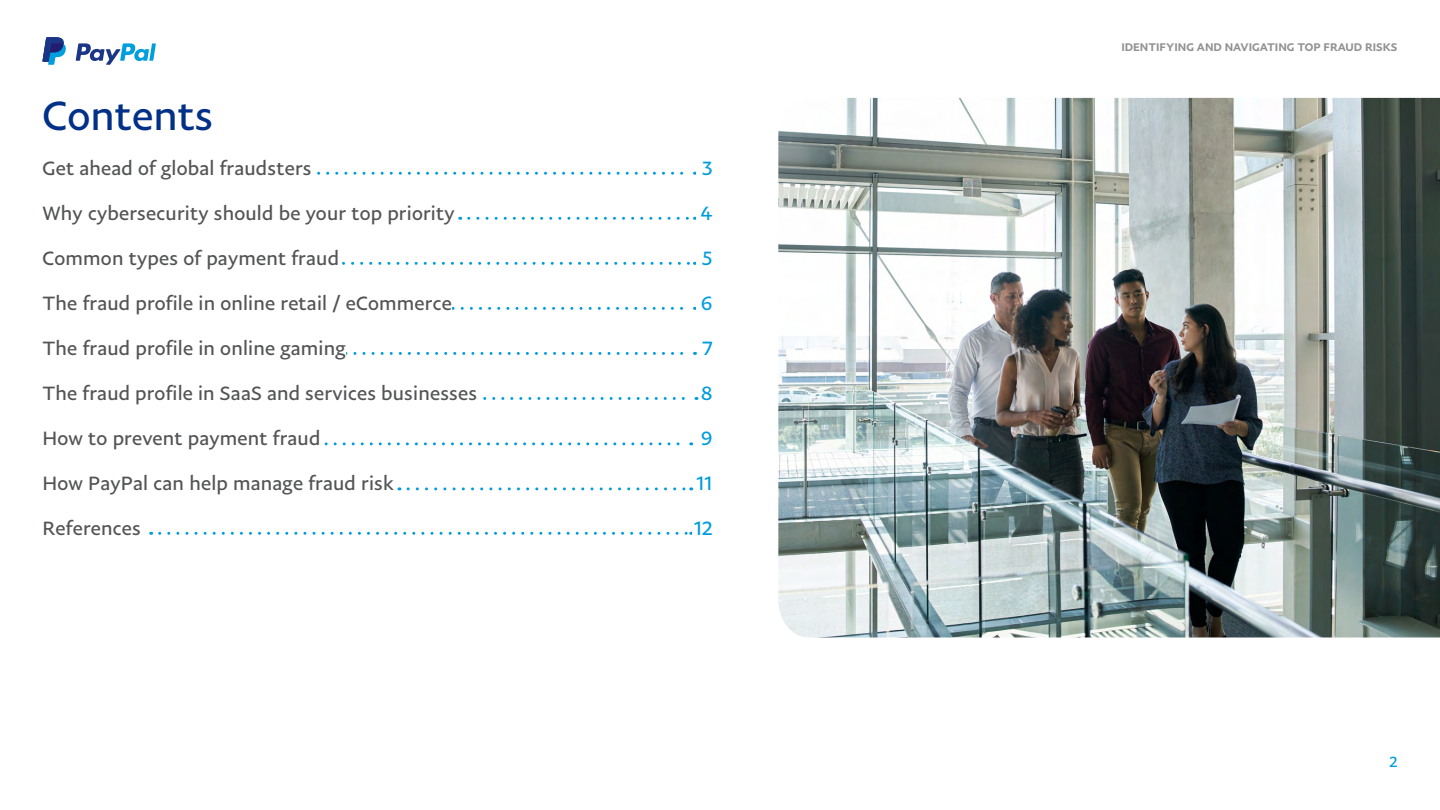
<style>
.page{position:relative;width:1440px;height:810px;background:#fff}
.page>*{position:absolute;margin:0;border:0;box-sizing:border-box;transform-origin:0 0}
.t1{font:41.25px "Pay Pal Sans Big";color:#003087}
.t2{font:19.5px "Pay Pal Sans Big";letter-spacing:.01em;color:#515354}
.t3{font:19.5px "Pay Pal Sans Big";color:#009cde}
.t4{font:15px "Pay Pal Sans Big";color:#009cde}
.t5{font:500 11.25px "Pay Pal Sans Big";color:#909191}
</style>
<div class="page">
<svg style="left:76px;top:43px;width:80px;height:22px"></svg>
<svg style="left:43px;top:37px;width:23px;height:28px"></svg>
<img style="left:778px;top:98px;width:662px;height:540px">
<svg style="left:317px;top:172px;width:378px;height:3px"></svg>
<svg style="left:346px;top:352px;width:349px;height:3px"></svg>
<svg style="left:344px;top:262px;width:351px;height:3px"></svg>
<svg style="left:469px;top:217px;width:226px;height:3px"></svg>
<svg style="left:477px;top:397px;width:220px;height:3px"></svg>
<svg style="left:452px;top:307px;width:243px;height:3px"></svg>
<svg style="left:324px;top:442px;width:368px;height:3px"></svg>
<svg style="left:408px;top:487px;width:284px;height:3px"></svg>
<svg style="left:160px;top:532px;width:532px;height:3px"></svg>
<h1 class="t1" style="left:43px;top:90px;width:172px">Contents</h1>
<p class="t2" style="left:43px;top:156px;width:271px">Get ahead of global fraudsters</p>
<p class="t3" style="left:702px;top:156px;width:12px">3</p>
<p class="t2" style="left:43px;top:201px;width:414px">Why cybersecurity should be your top priority</p>
<p class="t3" style="left:701px;top:201px;width:13px">4</p>
<p class="t2" style="left:43px;top:246px;width:298px">Common types of payment fraud</p>
<p class="t3" style="left:702px;top:246px;width:12px">5</p>
<p class="t2" style="left:43px;top:291px;width:411px">The fraud profile in online retail / eCommerce</p>
<p class="t3" style="left:701px;top:291px;width:13px">6</p>
<p class="t2" style="left:43px;top:336px;width:305px">The fraud profile in online gaming</p>
<p class="t3" style="left:702px;top:336px;width:12px">7</p>
<p class="t2" style="left:43px;top:381px;width:436px">The fraud profile in SaaS and services businesses</p>
<p class="t3" style="left:701px;top:381px;width:13px">8</p>
<p class="t2" style="left:43px;top:427px;width:279px">How to prevent payment fraud</p>
<p class="t3" style="left:701px;top:427px;width:13px">9</p>
<p class="t2" style="left:43px;top:472px;width:353px">How PayPal can help manage fraud risk</p>
<p class="t2" style="left:43px;top:516px;width:100px">References</p>
<p class="t3" style="left:697px;top:472px;width:17px">11</p>
<p class="t3" style="left:694px;top:516px;width:20px">12</p>
<p class="t5" style="left:1121px;top:40px;width:278px">IDENTIFYING AND NAVIGATING TOP FRAUD RISKS</p>
<p class="t4" style="left:1389px;top:753px;width:9px">2</p>
</div>
